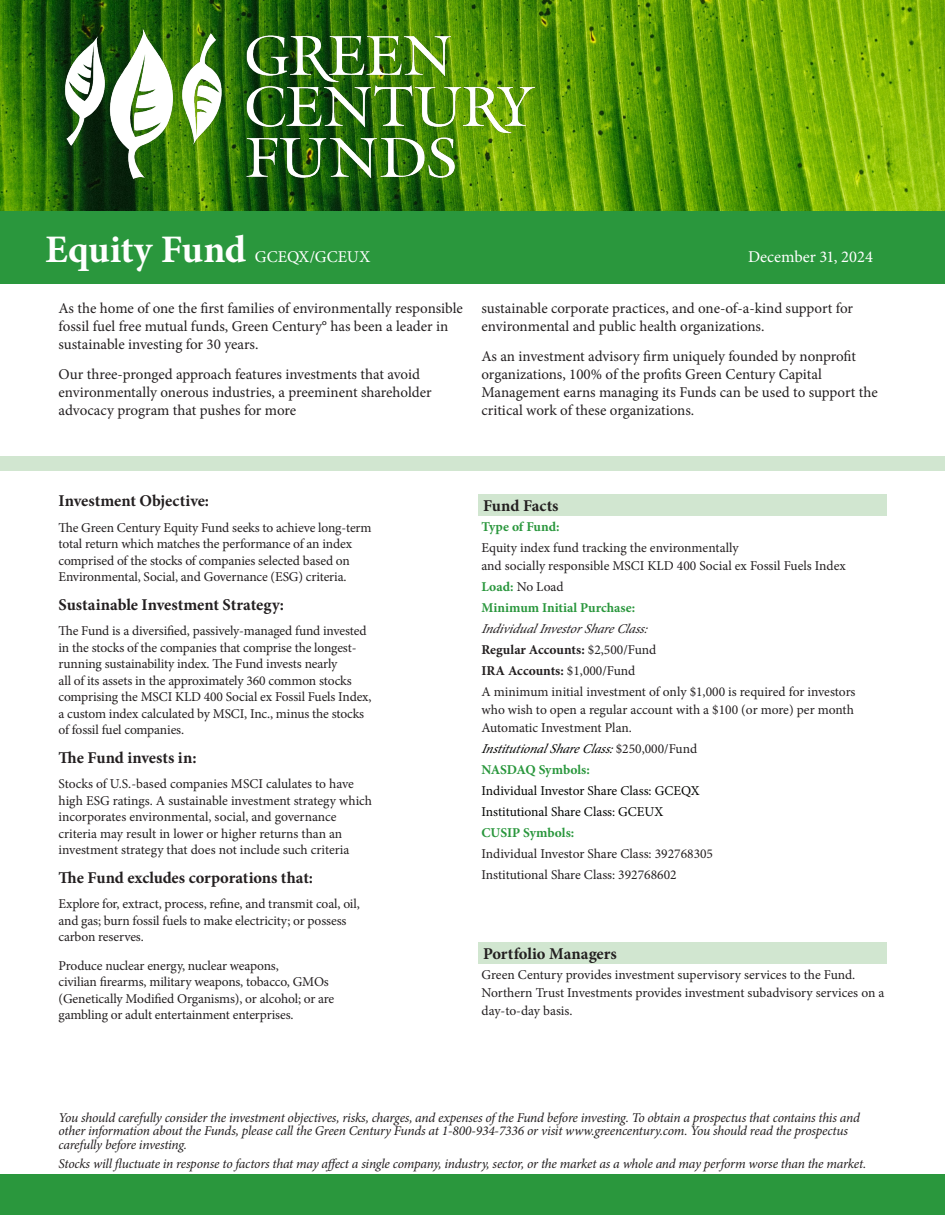
<style>
.page{position:relative;width:945px;height:1215px;background:#fff}
.page>*{position:absolute;margin:0;border:0;box-sizing:border-box;transform-origin:0 0}
.Headline_White{font:700 39px "Minion Pro";letter-spacing:-.005em;color:#fff}
.Subhead_Bold{font:700 16.5px "Minion Pro";letter-spacing:-.005em;color:#231f20}
.Headline_White-2{font:16.5px "Minion Pro";color:#fff}
.BodyText{font:15px/18px "Minion Pro";letter-spacing:-.005em;color:#231f20}
.BodyText-2{font:13.5px/16.5px "Minion Pro";letter-spacing:-.01em;color:#231f20}
.legalsans{font:italic 13.5px/13.5px "Minion Pro";letter-spacing:-.02em;color:#231f20}
.BodyText-3{font:13.5px "Minion Pro";letter-spacing:-.005em;color:#040503}
.BodyText-4{font:700 13.5px "Minion Pro";color:#2a973d}
.BodyText-5{font:700 13.5px "Minion Pro";color:#231f20}
.BodyText-6{font:italic 13.5px "Minion Pro";color:#040503}
.BodyText-7{font:italic 13.5px "Minion Pro";color:#231f20}
.s1{font-weight:700;color:#2a973d}
.s2{font-weight:400}
.s3{font-style:normal;color:#231f20}
</style>
<div class="page">
<div style="left:479px;top:942px;width:408px;height:21px;background:#d1e6d0"></div>
<div style="left:0;top:1174px;width:945px;height:41px;background:#2a973d"></div>
<img style="left:0;top:0;width:945px;height:211px">
<img style="left:58px;top:27px;width:484px;height:154px">
<div style="left:0;top:211px;width:945px;height:73px;background:#2a973d"></div>
<div style="left:0;top:456px;width:945px;height:15px;background:#d1e6d0"></div>
<div style="left:479px;top:494px;width:408px;height:21px;background:#d1e6d0"></div>
<p class="Headline_White" style="left:45px;top:222px;width:203px">Equity Fund</p>
<p class="Headline_White-2" style="left:255px;top:245px;width:117px">GCEQX/GCEUX</p>
<p class="Headline_White-2" style="left:748px;top:245px;width:126px">December 31, 2024</p>
<p class="BodyText" style="left:58px;top:300px;width:406px">As the home of one the first families of environmentally responsible fossil fuel free mutual funds, Green Century° has been a leader in sustainable investing for 30 years.</p>
<p class="BodyText" style="left:58px;top:366px;width:375px">Our three-pronged approach features investments that avoid environmentally onerous industries, a preeminent shareholder advocacy program that pushes for more</p>
<p class="BodyText" style="left:482px;top:300px;width:373px">sustainable corporate practices, and one-of-a-kind support for environmental and public health organizations.</p>
<p class="BodyText" style="left:482px;top:348px;width:398px">As an investment advisory firm uniquely founded by nonprofit organizations, 100% of the profits Green Century Capital Management earns managing its Funds can be used to support the critical work of these organizations.</p>
<p class="Subhead_Bold" style="left:58px;top:489px;width:152px">Investment Objective:</p>
<p class="BodyText-2" style="left:58px;top:519px;width:315px">The Green Century Equity Fund seeks to achieve long-term total return which matches the performance of an index comprised of the stocks of companies selected based on Environmental, Social, and Governance (ESG) criteria.</p>
<p class="Subhead_Bold" style="left:58px;top:593px;width:227px">Sustainable Investment Strategy:</p>
<p class="BodyText-2" style="left:58px;top:623px;width:315px">The Fund is a diversified, passively-managed fund invested in the stocks of the companies that comprise the longest&shy;running sustainability index. The Fund invests nearly<br>all of its assets in the approximately 360 common stocks comprising the MSCI KLD 400 Social ex Fossil Fuels Index, a custom index calculated by MSCI, Inc., minus the stocks of fossil fuel companies.</p>
<p class="Subhead_Bold" style="left:58px;top:746px;width:140px">The Fund invests in:</p>
<p class="BodyText-2" style="left:58px;top:776px;width:315px">Stocks of U.S.-based companies MSCI calulates to have high ESG ratings. A sustainable investment strategy which incorporates environmental, social, and governance criteria may result in lower or higher returns than an investment strategy that does not include such criteria</p>
<p class="Subhead_Bold" style="left:58px;top:866px;width:256px">The Fund excludes corporations that:</p>
<p class="BodyText-2" style="left:58px;top:896px;width:303px">Explore for, extract, process, refine, and transmit coal, oil, and gas; burn fossil fuels to make electricity; or possess carbon reserves.</p>
<p class="BodyText-2" style="left:58px;top:957px;width:277px">Produce nuclear energy, nuclear weapons,<br>civilian firearms, military weapons, tobacco, GMOs (Genetically Modified Organisms), or alcohol; or are gambling or adult entertainment enterprises.</p>
<p class="Subhead_Bold" style="left:483px;top:494px;width:77px">Fund Facts</p>
<p class="BodyText-4" style="left:482px;top:517px;width:80px">Type of Fund:</p>
<p class="BodyText-2" style="left:482px;top:539px;width:366px;line-height:18px">Equity index fund tracking the environmentally<br>and socially responsible MSCI KLD 400 Social ex Fossil Fuels Index</p>
<p class="BodyText-2" style="left:482px;top:578px;width:84px"><span class="s1">Load:</span> No Load</p>
<p class="BodyText-4" style="left:482px;top:598px;width:155px">Minimum Initial Purchase:</p>
<p class="BodyText-7" style="left:482px;top:619px;width:172px">IndividualInvestorShareClass:</p>
<p class="BodyText-5" style="left:482px;top:640px;width:176px">Regular Accounts: <span class="s2">$2,500/Fund</span></p>
<p class="BodyText-5" style="left:482px;top:661px;width:155px">IRA Accounts: <span class="s2">$1,000/Fund</span></p>
<p class="BodyText-2" style="left:482px;top:683px;width:376px;line-height:18px;text-align:justify">A minimum initial investment of only $1,000 is required for investors who wish to open a regular account with a $100 (or more) per month Automatic Investment Plan.</p>
<p class="BodyText-6" style="left:482px;top:739px;width:217px">InstitutionalShareClass: <span class="s3">$ 2 5 0 , 0 0 0 / F u n d</span></p>
<p class="BodyText-4" style="left:482px;top:760px;width:110px">NASDAQ Symbols:</p>
<p class="BodyText-3" style="left:482px;top:782px;width:220px">Individual Investor Share Class: GCEQX</p>
<p class="BodyText-3" style="left:482px;top:803px;width:183px">Institutional Share Class: GCEUX</p>
<p class="BodyText-4" style="left:482px;top:823px;width:94px">CUSIP Symbols:</p>
<p class="BodyText-2" style="left:482px;top:845px;width:233px">Individual Investor Share Class: 392768305</p>
<p class="BodyText-2" style="left:482px;top:866px;width:197px">Institutional Share Class: 392768602</p>
<p class="Subhead_Bold" style="left:483px;top:942px;width:135px">Portfolio Managers</p>
<p class="BodyText-2" style="left:482px;top:966px;width:404px;line-height:18px">Green Century provides investment supervisory services to the Fund.<br>Northern Trust Investments provides investment subadvisory services on a day-to-day basis.</p>
<p class="legalsans" style="left:59px;top:1111px;width:803px">You should carefully consider the investment objectives, risks, charges, and expenses of the Fund before investing. To obtain a prospectus that contains this and other information about the Funds, please call the Green Century Funds at 1-800-934-7336 or visit www.greencentury.com. You should read the prospectus carefully before investing.</p>
<p class="legalsans" style="left:59px;top:1157px;width:809px">Stocks will fluctuate in response to factors that may affect a single company, industry, sector, or the market as a whole and may perform worse than the market.</p>
</div>
